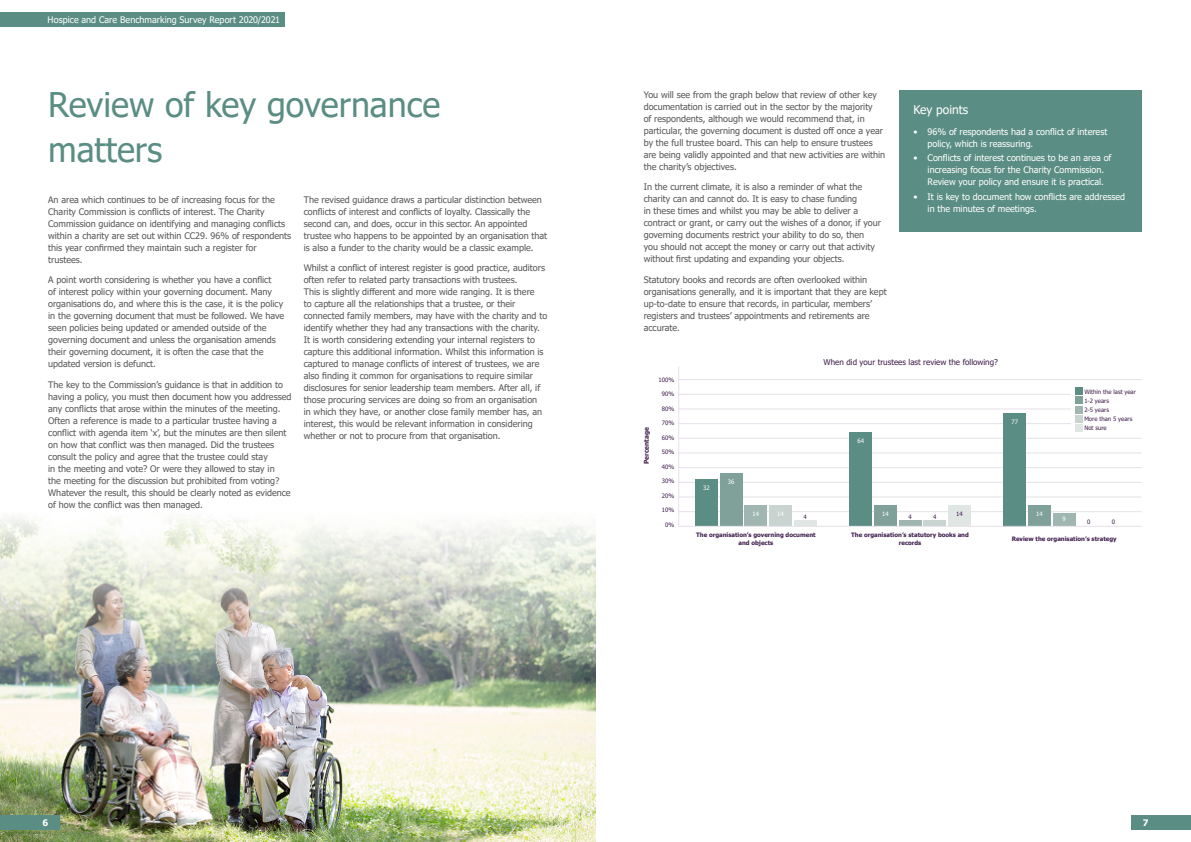
<style>
.page{position:relative;width:1191px;height:842px;background:#fff}
.page>*{position:absolute;margin:0;border:0;box-sizing:border-box;transform-origin:0 0}
.t1{font:34px/45px "Tahoma";color:#5a8d83}
.t2{font:12px "Tahoma";color:#fff}
.t3{font:9px/12px "Tahoma";color:#575756}
.t4{font:9px/12px "Tahoma";color:#fff}
.t5{font:700 9px "Tahoma";color:#fff}
.t6{font:8px "Tahoma";color:#411e4e}
.t7{font:700 6.5px "Tahoma";color:#411e4e}
.t8{font:700 6px/8px "Tahoma";color:#411e4e;text-align:center}
.t9{font:6px/9.1px "Tahoma";color:#411e4e}
.t10{font:6px "Tahoma";color:#fff}
</style>
<div class="page">
<div style="left:899px;top:91px;width:242px;height:141px;background:#5a8d83"></div>
<hr style="left:678px;top:379px;width:463px;height:1px;background:#e6e1e9">
<hr style="left:678px;top:394px;width:463px;height:1px;background:#e6e1e9">
<hr style="left:678px;top:409px;width:463px;height:1px;background:#e6e1e9">
<hr style="left:678px;top:423px;width:463px;height:1px;background:#e6e1e9">
<hr style="left:678px;top:438px;width:463px;height:1px;background:#e6e1e9">
<hr style="left:678px;top:453px;width:463px;height:1px;background:#e6e1e9">
<hr style="left:678px;top:467px;width:463px;height:1px;background:#e6e1e9">
<hr style="left:678px;top:482px;width:463px;height:1px;background:#e6e1e9">
<hr style="left:678px;top:511px;width:463px;height:1px;background:#e6e1e9">
<hr style="left:678px;top:497px;width:463px;height:1px;background:#e6e1e9">
<div style="left:794px;top:520px;width:22px;height:6px;background:#e0e6e4"></div>
<div style="left:948px;top:506px;width:22px;height:20px;background:#e0e6e4"></div>
<div style="left:769px;top:506px;width:22px;height:20px;background:#c9d4d1"></div>
<div style="left:923px;top:520px;width:22px;height:6px;background:#c9d4d1"></div>
<div style="left:745px;top:506px;width:22px;height:20px;background:#a0b7b1"></div>
<div style="left:899px;top:520px;width:22px;height:6px;background:#a0b7b1"></div>
<div style="left:1053px;top:513px;width:22px;height:13px;background:#a0b7b1"></div>
<div style="left:720px;top:473px;width:22px;height:53px;background:#7fa199"></div>
<div style="left:874px;top:506px;width:22px;height:20px;background:#7fa199"></div>
<div style="left:1028px;top:506px;width:22px;height:20px;background:#7fa199"></div>
<div style="left:695px;top:479px;width:22px;height:47px;background:#5a8d83"></div>
<div style="left:849px;top:432px;width:23px;height:94px;background:#5a8d83"></div>
<div style="left:1003px;top:413px;width:23px;height:113px;background:#5a8d83"></div>
<hr style="left:678px;top:366px;width:1px;height:160px;background:#e6e1e9">
<div style="left:1070px;top:381px;width:71px;height:56px;background:#fff"></div>
<div style="left:1075px;top:388px;width:7px;height:7px;background:#5a8d83"></div>
<div style="left:1075px;top:406px;width:7px;height:7px;background:#a0b7b1"></div>
<div style="left:1075px;top:397px;width:7px;height:7px;background:#7fa199"></div>
<div style="left:1075px;top:415px;width:7px;height:7px;background:#c9d4d1"></div>
<div style="left:1075px;top:424px;width:7px;height:7px;background:#e0e6e4"></div>
<hr style="left:678px;top:526px;width:463px;height:1px;background:#e6e1e9">
<img style="left:0;top:517px;width:595px;height:325px">
<div style="left:0;top:13px;width:217px;height:14px;background:#5a8d83"></div>
<div style="left:48px;top:13px;width:236px;height:14px;background:#5a8d83"></div>
<div style="left:1131px;top:815px;width:60px;height:14px;background:#5a8d83"></div>
<div style="left:0;top:815px;width:60px;height:14px;background:#5a8d83"></div>
<p class="t4" style="left:48px;top:15px;width:234px">Hospice and Care Benchmarking Survey Report 2020/2021</p>
<h1 class="t1" style="left:48px;top:84px;width:394px">Review of key governance matters</h1>
<p class="t3" style="left:304px;top:194px;width:245px">The revised guidance draws a particular distinction between conflicts of interest and conflicts of loyalty. Classically the second can, and does, occur in this sector. An appointed trustee who happens to be appointed by an organisation that is also a funder to the charity would be a classic example.</p>
<p class="t3" style="left:304px;top:262px;width:245px">Whilst a conflict of interest register is good practice, auditors often refer to related party transactions with trustees.<br>This is slightly different and more wide ranging. It is there<br>to capture all the relationships that a trustee, or their connected family members, may have with the charity and to identify whether they had any transactions with the charity.<br>It is worth considering extending your internal registers to capture this additional information. Whilst this information is captured to manage conflicts of interest of trustees, we are also finding it common for organisations to require similar disclosures for senior leadership team members. After all, if those procuring services are doing so from an organisation<br>in which they have, or another close family member has, an interest, this would be relevant information in considering whether or not to procure from that organisation.</p>
<p class="t3" style="left:48px;top:194px;width:244px">An area which continues to be of increasing focus for the Charity Commission is conflicts of interest. The Charity Commission guidance on identifying and managing conflicts within a charity are set out within CC29. 96% of respondents this year confirmed they maintain such a register for trustees.</p>
<p class="t3" style="left:48px;top:274px;width:238px">A point worth considering is whether you have a conflict<br>of interest policy within your governing document. Many organisations do, and where this is the case, it is the policy in the governing document that must be followed. We have seen policies being updated or amended outside of the governing document and unless the organisation amends their governing document, it is often the case that the updated version is defunct.</p>
<p class="t3" style="left:48px;top:379px;width:245px">The key to the Commission’s guidance is that in addition to having a policy, you must then document how you addressed any conflicts that arose within the minutes of the meeting.<br>Often a reference is made to a particular trustee having a conflict with agenda item ‘x’, but the minutes are then silent on how that conflict was then managed. Did the trustees consult the policy and agree that the trustee could stay<br>in the meeting and vote? Or were they allowed to stay in<br>the meeting for the discussion but prohibited from voting?<br>Whatever the result, this should be clearly noted as evidence of how the conflict was then managed.</p>
<p class="t3" style="left:643px;top:89px;width:243px">You will see from the graph below that review of other key documentation is carried out in the sector by the majority<br>of respondents, although we would recommend that, in particular, the governing document is dusted off once a year by the full trustee board. This can help to ensure trustees are being validly appointed and that new activities are within the charity’s objectives.</p>
<p class="t3" style="left:643px;top:181px;width:239px">In the current climate, it is also a reminder of what the charity can and cannot do. It is easy to chase funding<br>in these times and whilst you may be able to deliver a contract or grant, or carry out the wishes of a donor, if your governing documents restrict your ability to do so, then<br>you should not accept the money or carry out that activity without first updating and expanding your objects.</p>
<p class="t3" style="left:643px;top:274px;width:244px">Statutory books and records are often overlooked within organisations generally, and it is important that they are kept up-to-date to ensure that records, in particular, members’ registers and trustees’ appointments and retirements are accurate.</p>
<h2 class="t2" style="left:913px;top:102px;width:56px">Key points</h2>
<p class="t4" style="left:927px;top:126px;width:181px;text-indent:-14px">• 96% of respondents had a conflict of interest policy, which is reassuring.</p>
<p class="t4" style="left:927px;top:153px;width:185px;text-indent:-14px">• Conflicts of interest continues to be an area of increasing focus for the Charity Commission.<br>Review your policy and ensure it is practical.</p>
<p class="t4" style="left:927px;top:191px;width:199px;text-indent:-14px">• It is key to document how conflicts are addressed in the minutes of meetings.</p>
<p class="t7" style="left:642px;top:464px;width:38px;rotate:-90deg">Percentage</p>
<p class="t9" style="left:658px;top:375px;width:17px">100%</p>
<p class="t9" style="left:662px;top:390px;width:14px">90%</p>
<p class="t9" style="left:662px;top:433px;width:14px">60%</p>
<p class="t9" style="left:662px;top:404px;width:14px">80%</p>
<p class="t9" style="left:662px;top:419px;width:14px">70%</p>
<p class="t9" style="left:662px;top:448px;width:14px">50%</p>
<p class="t9" style="left:662px;top:462px;width:14px">40%</p>
<p class="t9" style="left:662px;top:477px;width:14px">30%</p>
<p class="t9" style="left:665px;top:520px;width:11px">0%</p>
<p class="t9" style="left:662px;top:491px;width:14px">20%</p>
<p class="t9" style="left:662px;top:506px;width:14px">10%</p>
<p class="t6" style="left:823px;top:357px;width:176px">When did your trustees last review the following?</p>
<p class="t10" style="left:703px;top:483px;width:8px">32</p>
<p class="t10" style="left:728px;top:478px;width:8px">36</p>
<p class="t10" style="left:857px;top:436px;width:8px">64</p>
<p class="t10" style="left:1011px;top:417px;width:8px">77</p>
<p class="t10" style="left:752px;top:510px;width:8px">14</p>
<p class="t10" style="left:777px;top:510px;width:8px">14</p>
<p class="t9" style="left:956px;top:510px;width:8px">14</p>
<p class="t10" style="left:882px;top:510px;width:8px">14</p>
<p class="t10" style="left:1036px;top:510px;width:8px">14</p>
<p class="t9" style="left:803px;top:512px;width:5px">4</p>
<p class="t9" style="left:908px;top:512px;width:5px">4</p>
<p class="t9" style="left:933px;top:512px;width:5px">4</p>
<p class="t9" style="left:1084px;top:387px;width:53px">Within the last year</p>
<p class="t9" style="left:1084px;top:405px;width:26px">2-5 years</p>
<p class="t9" style="left:1084px;top:396px;width:26px">1-2 years</p>
<p class="t9" style="left:1084px;top:415px;width:50px">More than 5 years<br>Not sure</p>
<p class="t10" style="left:1062px;top:514px;width:5px">9</p>
<p class="t9" style="left:1087px;top:518px;width:5px">0</p>
<p class="t9" style="left:1111px;top:518px;width:5px">0</p>
<p class="t8" style="left:696px;top:531px;width:121px">The organisation’s governing document and objects</p>
<p class="t8" style="left:851px;top:531px;width:119px">The organisation’s statutory books and records</p>
<p class="t8" style="left:1011px;top:535px;width:106px">Review the organisation’s strategy</p>
<p class="t5" style="left:43px;top:816px;width:7px">6</p>
<p class="t5" style="left:1142px;top:816px;width:7px">7</p>
</div>
